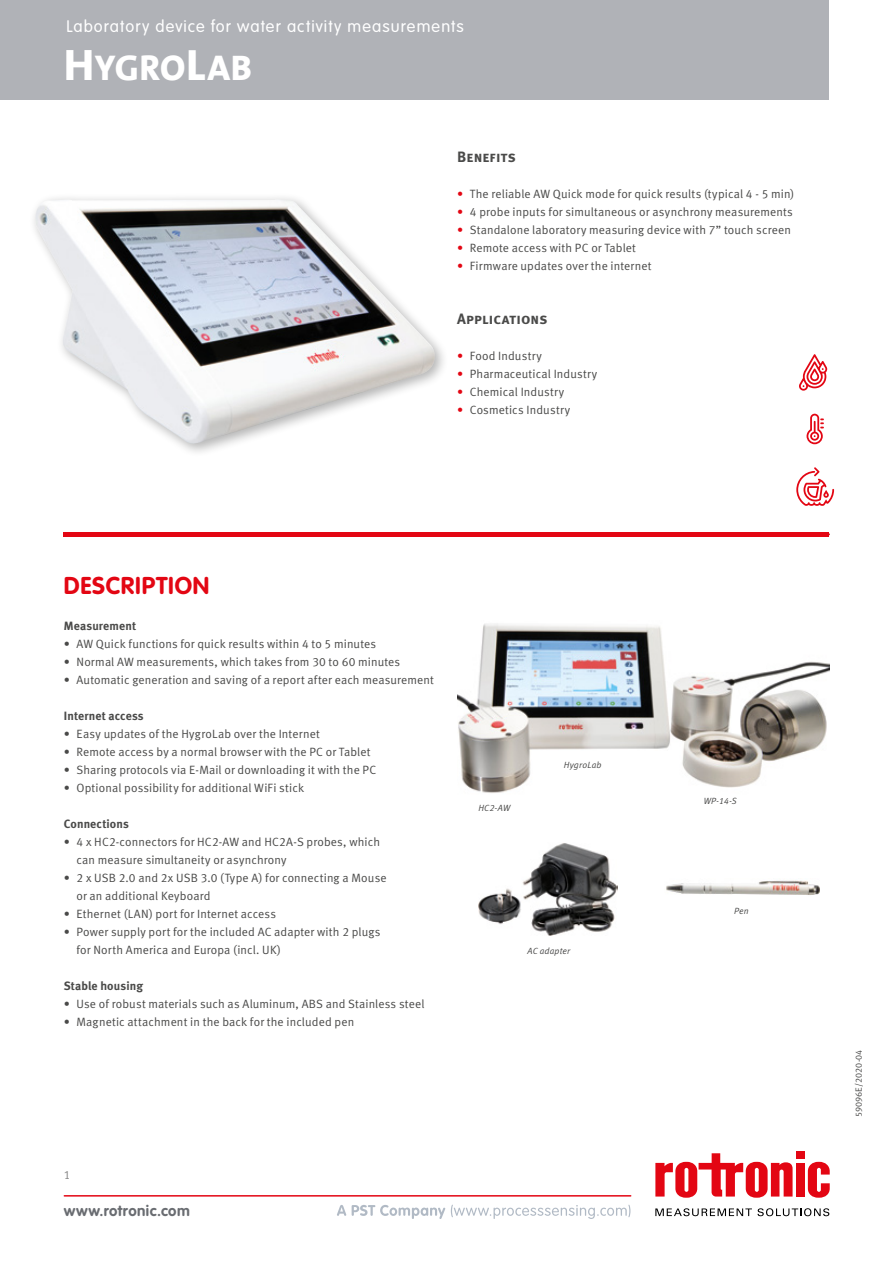
<style>
.page{position:relative;width:893px;height:1263px;background:#fff}
.page>*{position:absolute;margin:0;border:0;box-sizing:border-box;transform-origin:0 0}
.t1{font:800 36px "The Mix B8";letter-spacing:.01em;color:#fff}
.t2{font:700 24px "VAG Rounded";letter-spacing:.03em;color:#e30613}
.t3{font:300 16.5px "VAG Rounded LT";letter-spacing:.065em;color:#fff}
.t4{font:15px "Meta Bold LF Caps";letter-spacing:.01em;color:#4a4a49}
.t5{font:700 15px "VAG Rounded";letter-spacing:.03em;color:#696c71}
.t6{font:12px/18px "Meta Normal LF";letter-spacing:.01em;color:#4a4a49}
.t7{font:12px "Meta Bold LF";letter-spacing:.01em;color:#4a4a49}
.t8{font:12px "Meta Normal LF";color:#878787}
.t9{font:italic 9px "Meta Normal LF";letter-spacing:.02em;color:#4a4a49}
.t10{font:9px "Meta Normal LF";letter-spacing:.01em;color:#4a4a49}
.s1{font-size:45px}
.s2{color:#e30613}
</style>
<div class="page">
<hr style="left:64px;top:1195px;width:567px;height:1px;background:#e30613">
<div style="left:796px;top:1163px;width:8px;height:33px;background:#e30613"></div>
<svg style="left:808px;top:1162px;width:22px;height:36px"></svg>
<div style="left:796px;top:1151px;width:8px;height:8px;background:#e30613"></div>
<svg style="left:655px;top:1153px;width:138px;height:45px"></svg>
<svg style="left:655px;top:1208px;width:97px;height:8px"></svg>
<svg style="left:758px;top:1208px;width:71px;height:8px"></svg>
<div style="left:0;top:0;width:829px;height:99px;background:#b0b2b7"></div>
<svg style="left:337px;top:1205px;width:293px;height:14px"></svg>
<hr style="left:64px;top:532px;width:765px;height:4px;background:#e30613">
<svg style="left:799px;top:354px;width:28px;height:37px"></svg>
<svg style="left:806px;top:414px;width:18px;height:30px"></svg>
<svg style="left:796px;top:467px;width:38px;height:39px"></svg>
<img style="left:34px;top:199px;width:402px;height:245px">
<img style="left:457px;top:623px;width:372px;height:170px">
<img style="left:478px;top:843px;width:139px;height:93px">
<img style="left:666px;top:880px;width:154px;height:15px">
<h3 class="t3" style="left:66px;top:17px;width:399px">Laboratory device for water activity measurements</h3>
<h1 class="t1" style="left:64px;top:49px;width:190px"><span class="s1">H</span>YGRO<span class="s1">L</span>AB</h1>
<p class="t4" style="left:457px;top:147px;width:60px">Benefits</p>
<p class="t6" style="left:457px;top:185px;width:339px"><span class="s2">•</span> The reliable AW Quick mode for quick results (typical 4 - 5 min)</p>
<p class="t6" style="left:457px;top:203px;width:337px"><span class="s2">•</span> 4 probe inputs for simultaneous or asynchrony measurements</p>
<p class="t6" style="left:457px;top:221px;width:335px"><span class="s2">•</span> Standalone laboratory measuring device with 7” touch screen</p>
<p class="t6" style="left:457px;top:239px;width:180px"><span class="s2">•</span> Remote access with PC or Tablet</p>
<p class="t6" style="left:457px;top:257px;width:196px"><span class="s2">•</span> Firmware updates over the internet</p>
<p class="t4" style="left:457px;top:309px;width:92px">Applications</p>
<p class="t6" style="left:457px;top:347px;width:86px"><span class="s2">•</span> Food Industry</p>
<p class="t6" style="left:457px;top:365px;width:142px"><span class="s2">•</span> Pharmaceutical Industry</p>
<p class="t6" style="left:457px;top:383px;width:109px"><span class="s2">•</span> Chemical Industry</p>
<p class="t6" style="left:457px;top:401px;width:114px"><span class="s2">•</span> Cosmetics Industry</p>
<h2 class="t2" style="left:64px;top:571px;width:147px">DESCRIPTION</h2>
<p class="t7" style="left:64px;top:618px;width:74px">Measurement</p>
<p class="t6" style="left:64px;top:635px;width:314px">• AW Quick functions for quick results within 4 to 5 minutes</p>
<p class="t6" style="left:64px;top:653px;width:338px">• Normal AW measurements, which takes from 30 to 60 minutes</p>
<p class="t6" style="left:64px;top:671px;width:372px">• Automatic generation and saving of a report after each measurement</p>
<p class="t7" style="left:64px;top:708px;width:81px">Internet access</p>
<p class="t6" style="left:64px;top:725px;width:257px">• Easy updates of the HygroLab over the Internet</p>
<p class="t6" style="left:64px;top:743px;width:308px">• Remote access by a normal browser with the PC or Tablet</p>
<p class="t6" style="left:64px;top:761px;width:314px">• Sharing protocols via E-Mail or downloading it with the PC</p>
<p class="t6" style="left:64px;top:779px;width:242px">• Optional possibility for additional WiFi stick</p>
<p class="t7" style="left:64px;top:816px;width:67px">Connections</p>
<p class="t6" style="left:77px;top:833px;width:305px;text-indent:-13px">• 4 x HC2-connectors for HC2-AW and HC2A-S probes, which can measure simultaneity or asynchrony</p>
<p class="t6" style="left:77px;top:869px;width:312px;text-indent:-13px">• 2 x USB 2.0 and 2x USB 3.0 (Type A) for connecting a Mouse or an additional Keyboard</p>
<p class="t6" style="left:64px;top:905px;width:214px">• Ethernet (LAN) port for Internet access</p>
<p class="t6" style="left:77px;top:923px;width:306px;text-indent:-13px">• Power supply port for the included AC adapter with 2 plugs for North America and Europa (incl. UK)</p>
<p class="t7" style="left:64px;top:978px;width:81px">Stable housing</p>
<p class="t6" style="left:64px;top:995px;width:362px">• Use of robust materials such as Aluminum, ABS and Stainless steel</p>
<p class="t6" style="left:64px;top:1013px;width:292px">• Magnetic attachment in the back for the included pen</p>
<p class="t9" style="left:478px;top:802px;width:33px">HC2-AW</p>
<p class="t9" style="left:564px;top:760px;width:39px">HygroLab</p>
<p class="t9" style="left:527px;top:946px;width:44px">AC adapter</p>
<p class="t8" style="left:64px;top:1168px;width:8px">1</p>
<p class="t5" style="left:64px;top:1202px;width:128px">www.rotronic.com</p>
<p class="t9" style="left:704px;top:795px;width:35px">WP-14-S</p>
<p class="t9" style="left:734px;top:906px;width:16px">Pen</p>
<p class="t10" style="left:853px;top:1117px;width:69px;rotate:-90deg">59096E/2020-04</p>
</div>
